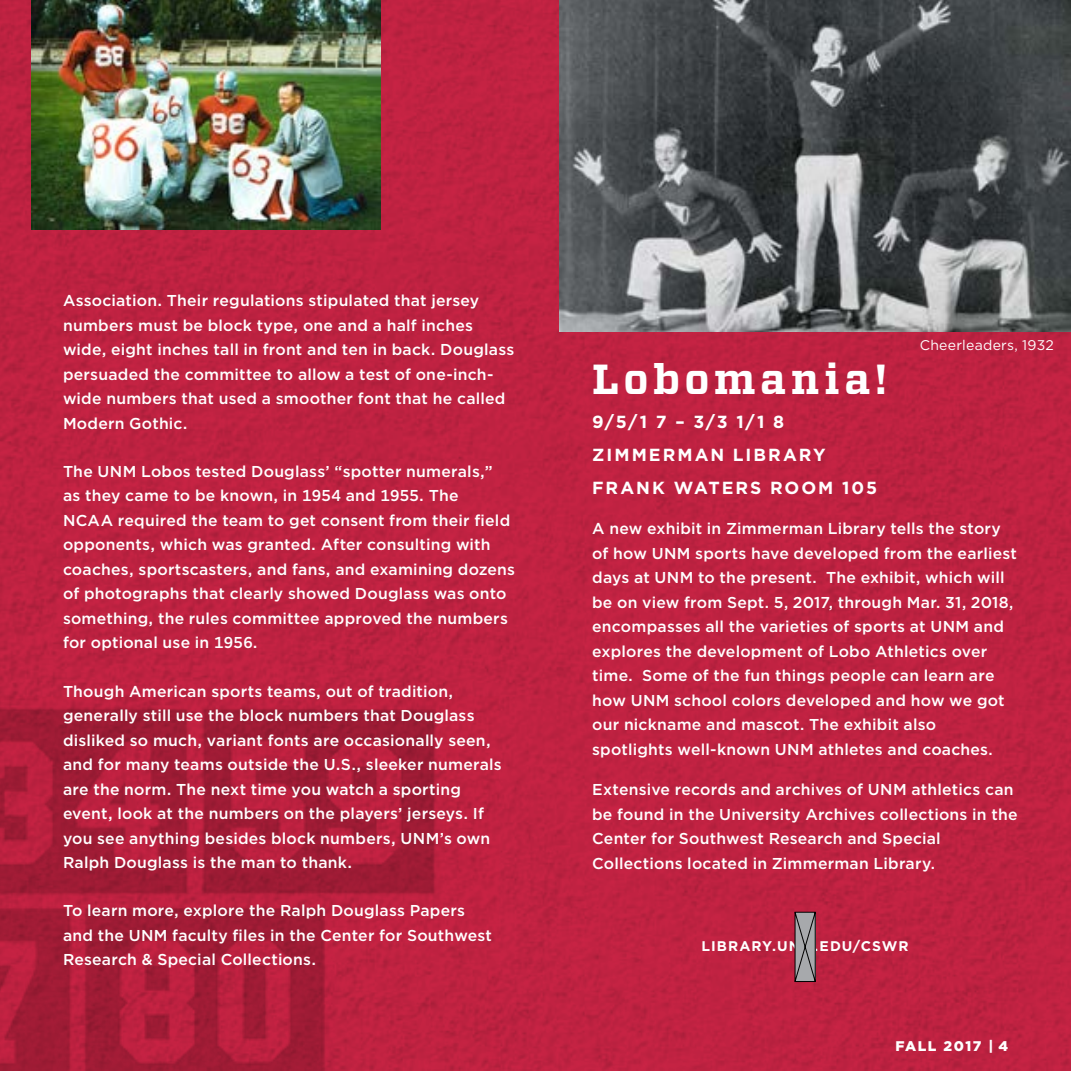
<style>
.page{position:relative;width:1071px;height:1071px;background:#be2241}
.page>*{position:absolute;margin:0;border:0;box-sizing:border-box;transform-origin:0 0}
.t1{font:700 42px "Vitesse";letter-spacing:.11em;color:#fff}
.t2{font:700 17.5px/33.2px "Gotham";letter-spacing:.11em;color:#fff}
.t3{font:500 15.75px/24.5px "Gotham";letter-spacing:.015em;color:#fff}
.t4{font:700 14px "Gotham";letter-spacing:.075em;color:#fff}
.t5{font:14px "Gotham";letter-spacing:.02em;color:#fff}
.t6{font:900 14px "Gotham";letter-spacing:.11em;color:#fff}
</style>
<div class="page">
<img style="left:0;top:697px;width:499px;height:374px">
<img style="left:560px;top:0;width:511px;height:331px">
<img style="left:31px;top:0;width:349px;height:229px">
<svg style="left:794px;top:911px;width:22px;height:71px;background:#858185"></svg>
<p class="t3" style="left:63px;top:288px;width:453px">Association. Their regulations stipulated that jersey numbers must be block type, one and a half inches wide, eight inches tall in front and ten in back. Douglass persuaded the committee to allow a test of one-inch&shy;wide numbers that used a smoother font that he called Modern Gothic.</p>
<p class="t3" style="left:63px;top:459px;width:454px">The UNM Lobos tested Douglass’ “spotter numerals,”<br>as they came to be known, in 1954 and 1955. The<br>NCAA required the team to get consent from their field opponents, which was granted. After consulting with coaches, sportscasters, and fans, and examining dozens of photographs that clearly showed Douglass was onto something, the rules committee approved the numbers for optional use in 1956.</p>
<p class="t3" style="left:63px;top:679px;width:440px">Though American sports teams, out of tradition, generally still use the block numbers that Douglass disliked so much, variant fonts are occasionally seen, and for many teams outside the U.S., sleeker numerals are the norm. The next time you watch a sporting event, look at the numbers on the players’ jerseys. If you see anything besides block numbers, UNM’s own Ralph Douglass is the man to thank.</p>
<p class="t3" style="left:63px;top:898px;width:431px">To learn more, explore the Ralph Douglass Papers and the UNM faculty files in the Center for Southwest<br>Research &amp; Special Collections.</p>
<p class="t5" style="left:920px;top:336px;width:136px">Cheerleaders, 1932</p>
<h1 class="t1" style="left:592px;top:352px;width:297px">Lobomania!</h1>
<p class="t2" style="left:592px;top:405px;width:286px">9/5/1 7 – 3/3 1/1 8<br>ZIMMERMAN LIBRARY<br>FRANK WATERS ROOM 105</p>
<p class="t3" style="left:592px;top:516px;width:426px">A new exhibit in Zimmerman Library tells the story of how UNM sports have developed from the earliest days at UNM to the present. The exhibit, which will be on view from Sept. 5, 2017, through Mar. 31, 2018, encompasses all the varieties of sports at UNM and explores the development of Lobo Athletics over time. Some of the fun things people can learn are how UNM school colors developed and how we got our nickname and mascot. The exhibit also spotlights well-known UNM athletes and coaches.</p>
<p class="t3" style="left:592px;top:777px;width:427px">Extensive records and archives of UNM athletics can be found in the University Archives collections in the Center for Southwest Research and Special Collections located in Zimmerman Library.</p>
<p class="t4" style="left:702px;top:937px;width:209px">LIBRARY.UNM.EDU/CSWR</p>
<p class="t6" style="left:896px;top:1037px;width:114px">FALL 2017 | 4</p>
</div>
